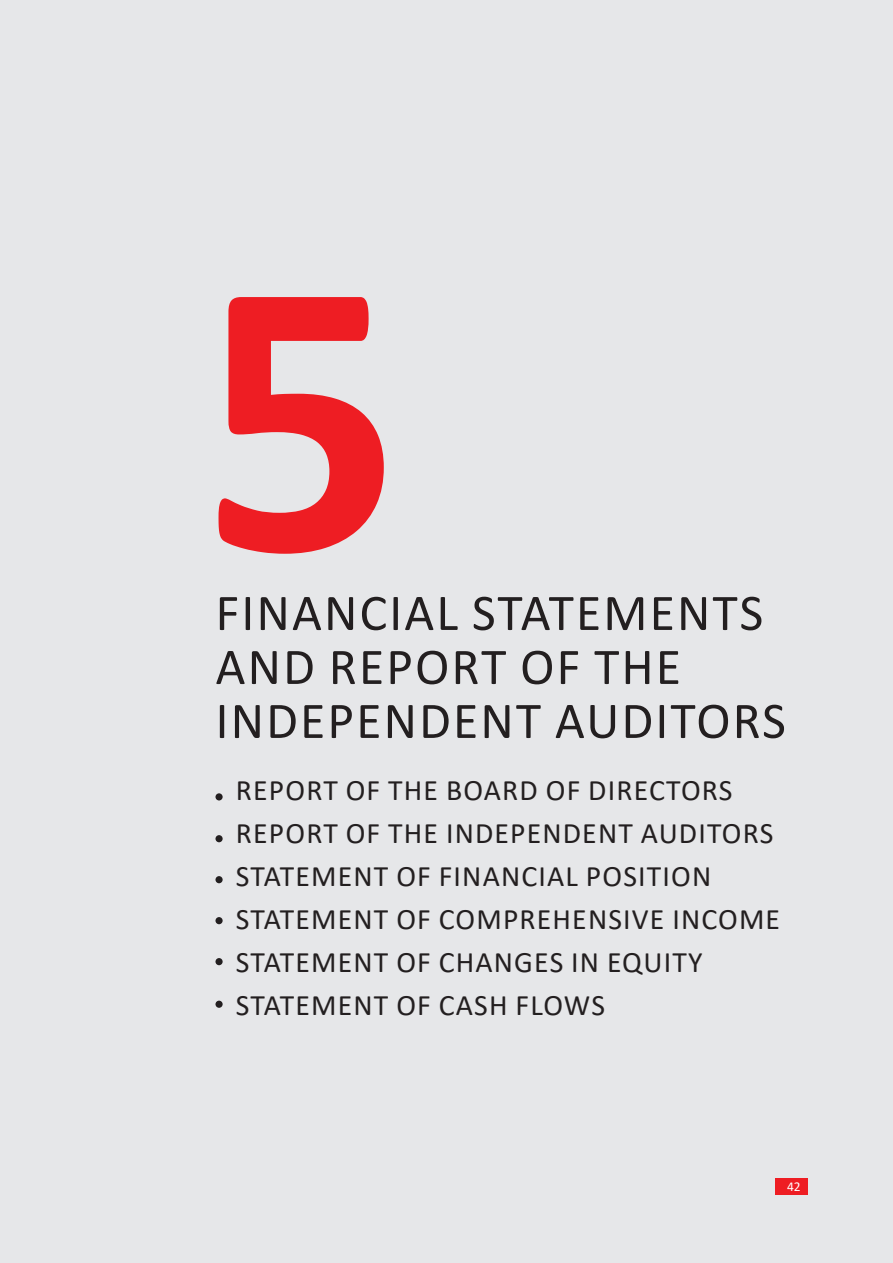
<style>
.page{position:relative;width:893px;height:1263px;background:#e6e7e9}
.page>*{position:absolute;margin:0;border:0;box-sizing:border-box;transform-origin:0 0}
.t1{font:700 399.15px "Calibri";color:#ee1d23}
.t2{font:51.9px/54px "Calibri";letter-spacing:.04em;color:#231f20}
.t3{font:29.7px/43px "Calibri";letter-spacing:.04em;color:#231f20}
.t4{font:13.5px "Calibri";color:#fff}
</style>
<div class="page">
<div style="left:775px;top:1178px;width:33px;height:16px;background:#ee1d23"></div>
<div style="left:215px;top:793px;width:8px;height:7px;background:#231f20;border-radius:50%"></div>
<div style="left:215px;top:835px;width:8px;height:7px;background:#231f20;border-radius:50%"></div>
<div style="left:215px;top:876px;width:8px;height:7px;background:#231f20;border-radius:50%"></div>
<div style="left:215px;top:917px;width:8px;height:7px;background:#231f20;border-radius:50%"></div>
<div style="left:215px;top:958px;width:8px;height:7px;background:#231f20;border-radius:50%"></div>
<div style="left:215px;top:1001px;width:8px;height:7px;background:#231f20;border-radius:50%"></div>
<h1 class="t1" style="left:200px;top:134px;width:204px">5</h1>
<h2 class="t2" style="left:215px;top:584px;width:572px">FINANCIAL STATEMENTS<br>AND REPORT OF THE<br>INDEPENDENT AUDITORS</h2>
<p class="t3" style="left:236px;top:768px;width:546px">REPORT OF THE BOARD OF DIRECTORS<br>REPORT OF THE INDEPENDENT AUDITORS<br>STATEMENT OF FINANCIAL POSITION<br>STATEMENT OF COMPREHENSIVE INCOME<br>STATEMENT OF CHANGES IN EQUITY<br>STATEMENT OF CASH FLOWS</p>
<p class="t4" style="left:787px;top:1177px;width:15px">42</p>
</div>
